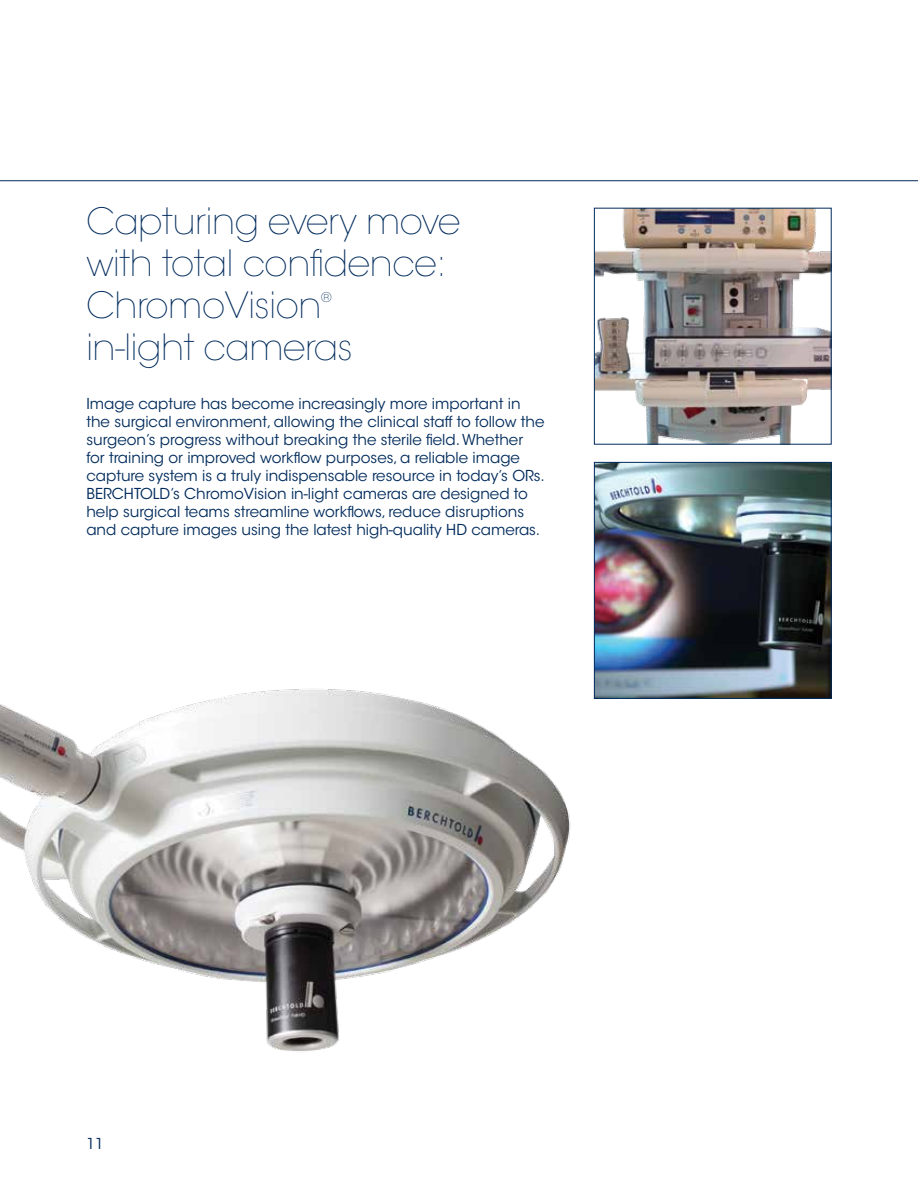
<style>
.page{position:relative;width:918px;height:1188px;background:#fff}
.page>*{position:absolute;margin:0;border:0;box-sizing:border-box;transform-origin:0 0}
.t1{font:200 36px/42px "ITC Avant Garde Std";letter-spacing:-.01em;color:#002b5c}
.t2{font:15px/18px "ITC Avant Garde Std";color:#002b5c}
.t3{font:200 13.05px "ITC Avant Garde Std";color:#002b5c}
</style>
<div class="page">
<hr style="left:0;top:180px;width:918px;height:1px;background:#002b5c">
<img style="left:0;top:689px;width:571px;height:363px">
<img style="left:596px;top:210px;width:234px;height:233px">
<div style="left:594px;top:208px;width:238px;height:237px;border:1px solid #002b5c"></div>
<img style="left:596px;top:464px;width:234px;height:233px">
<div style="left:594px;top:462px;width:238px;height:237px;border:1px solid #002b5c"></div>
<h1 class="t1" style="left:86px;top:201px;width:376px">Capturing every move with total confidence:<br>ChromoVision</h1>
<p class="t3" style="left:321px;top:290px;width:12px">®</p>
<h1 class="t1" style="left:86px;top:327px;width:268px">in-light cameras</h1>
<p class="t2" style="left:86px;top:394px;width:460px">Image capture has become increasingly more important in the surgical environment, allowing the clinical staff to follow the surgeon’s progress without breaking the sterile field. Whether for training or improved workflow purposes, a reliable image capture system is a truly indispensable resource in today’s ORs.<br>BERCHTOLD’s ChromoVision in-light cameras are designed to help surgical teams streamline workflows, reduce disruptions and capture images using the latest high-quality HD cameras.</p>
<p class="t2" style="left:86px;top:1134px;width:19px">11</p>
</div>
